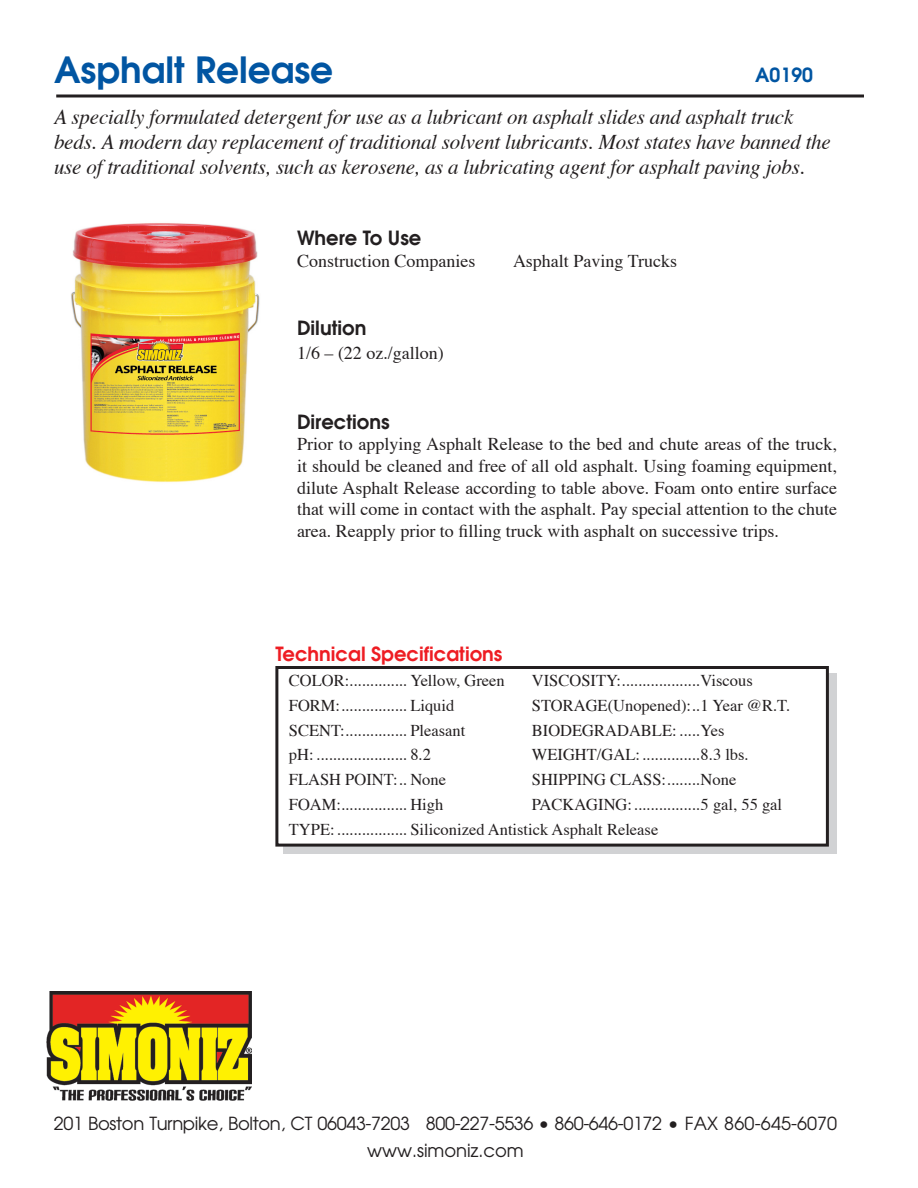
<style>
.page{position:relative;width:918px;height:1188px;background:#fff}
.page>*{position:absolute;margin:0;border:0;box-sizing:border-box;transform-origin:0 0}
.t1{font:600 36px "Avant Garde";color:#0155a2}
.t2{font:italic 21px/25.2px "Times";letter-spacing:-.01em;color:#231f20}
.t3{font:600 19.5px "Avant Garde";color:#231f20}
.t4{font:600 19.5px "Avant Garde";color:#ee1d23}
.t5{font:600 19.5px "Avant Garde";color:#0155a2}
.t6{font:18px/21.6px "Times";color:#231f20;text-align:justify}
.t7{font:18px/27px "Avant Garde";letter-spacing:-.02em;color:#231f20;text-align:center}
.t8{font:16.5px "Times";color:#231f20}
</style>
<div class="page">
<hr style="left:56px;top:94px;width:808px;height:3px;background:#231f20">
<img style="left:46px;top:991px;width:205px;height:110px">
<div style="left:283px;top:673px;width:553px;height:181px;background:#d1d2d4"></div>
<div style="left:277px;top:668px;width:550px;height:177px;background:#fff"></div>
<div style="left:275px;top:666px;width:554px;height:181px;border:3px solid #231f20"></div>
<img style="left:71px;top:223px;width:189px;height:260px">
<p class="t1" style="left:54px;top:46px;width:281px">Asphalt Release</p>
<p class="t2" style="left:54px;top:105px;width:778px">A specially formulated detergent for use as a lubricant on asphalt slides and asphalt truck beds. A modern day replacement of traditional solvent lubricants. Most states have banned the use of traditional solvents, such as kerosene, as a lubricating agent for asphalt paving jobs.</p>
<p class="t5" style="left:755px;top:62px;width:60px">A0190</p>
<p class="t3" style="left:297px;top:225px;width:126px">Where To Use</p>
<p class="t6" style="left:297px;top:251px;width:180px">Construction Companies</p>
<p class="t6" style="left:513px;top:251px;width:166px">Asphalt Paving Trucks</p>
<p class="t3" style="left:297px;top:315px;width:71px">Dilution</p>
<p class="t6" style="left:297px;top:343px;width:148px">1/6 – (22 oz./gallon)</p>
<p class="t3" style="left:297px;top:409px;width:94px">Directions</p>
<p class="t6" style="left:297px;top:435px;width:542px">Prior to applying Asphalt Release to the bed and chute areas of the truck, it should be cleaned and free of all old asphalt. Using foaming equipment, dilute Asphalt Release according to table above. Foam onto entire surface that will come in contact with the asphalt. Pay special attention to the chute area. Reapply prior to filling truck with asphalt on successive trips.</p>
<p class="t4" style="left:275px;top:641px;width:229px">Technical Specifications</p>
<p class="t8" style="left:289px;top:670px;width:217px">COLOR:.............. Yellow, Green</p>
<p class="t8" style="left:532px;top:670px;width:222px">VISCOSITY:...................Viscous</p>
<p class="t8" style="left:289px;top:695px;width:167px">FORM:................ Liquid</p>
<p class="t8" style="left:532px;top:695px;width:260px">STORAGE(Unopened):..1 Year @R.T.</p>
<p class="t8" style="left:289px;top:720px;width:178px">SCENT:............... Pleasant</p>
<p class="t8" style="left:532px;top:720px;width:194px">BIODEGRADABLE: .....Yes</p>
<p class="t8" style="left:289px;top:744px;width:144px">pH: ...................... 8.2</p>
<p class="t8" style="left:532px;top:744px;width:218px">WEIGHT/GAL: ..............8.3 lbs.</p>
<p class="t8" style="left:289px;top:769px;width:159px">FLASH POINT:.. None</p>
<p class="t8" style="left:532px;top:769px;width:206px">SHIPPING CLASS:........None</p>
<p class="t8" style="left:289px;top:794px;width:156px">FOAM:................ High</p>
<p class="t8" style="left:532px;top:794px;width:252px">PACKAGING:................5 gal, 55 gal</p>
<p class="t8" style="left:289px;top:819px;width:371px">TYPE: ................. Siliconized Antistick Asphalt Release</p>
<p class="t7" style="left:54px;top:1110px;width:785px">201 Boston Turnpike, Bolton, CT 06043-7203 800-227-5536 • 860-646-0172 • FAX 860-645-6070 www.simoniz.com</p>
</div>
